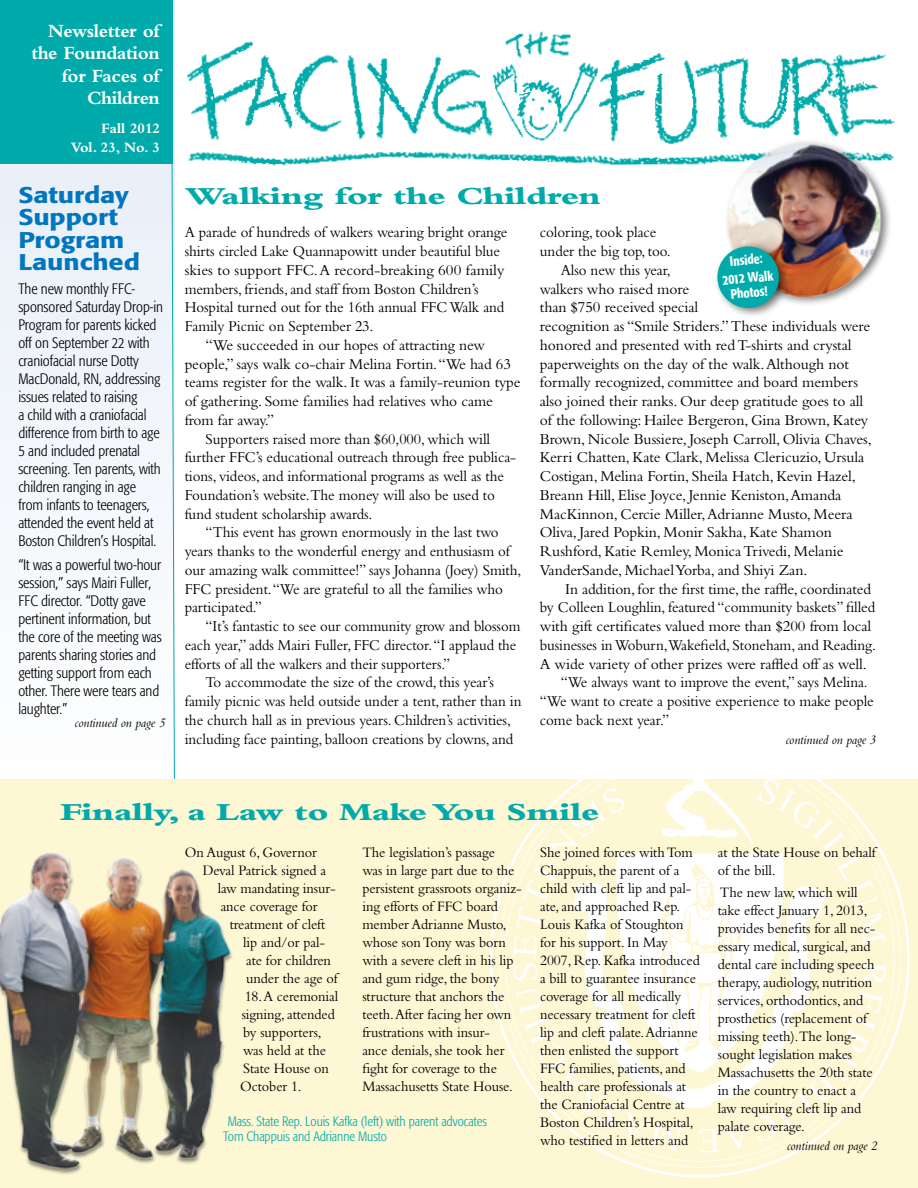
<style>
.page{position:relative;width:918px;height:1188px;background:#fff}
.page>*{position:absolute;margin:0;border:0;box-sizing:border-box;transform-origin:0 0}
.t1{font:800 25.5px "Bembo";letter-spacing:-.02em;color:#0aa;scale:1.4 1}
.t2{font:500 22.5px/22.5px "Formata";letter-spacing:-.005em;color:#0076be;scale:1.2 1}
.t3{font:700 19.5px/22.5px "Bembo";letter-spacing:-.02em;color:#fff;text-align:right}
.t4{font:15.75px/18.8px "Bembo";letter-spacing:-.005em;color:#000;scale:.95 1}
.t5{font:15.75px "Bembo";letter-spacing:-.005em;color:#000}
.t6{font:15.75px "Bembo";letter-spacing:-.005em;color:#000;scale:.94 1}
.t7{font:15px/18px "Bembo";letter-spacing:-.005em;color:#000;scale:.95 1}
.t8{font:300 condensed 15px/18px "Formata";letter-spacing:-.005em;color:#000}
.t9{font:700 15px/19.5px "Bembo";color:#fff;text-align:right}
.t10{font:300 condensed 13.5px/15px "Formata";letter-spacing:-.005em;color:#0aa}
.t11{font:italic 13.5px "Bembo";letter-spacing:-.005em;color:#000;scale:.95 1}
.t12{font:500 condensed 13.5px/18px "Formata";color:#fff;text-align:center;scale:.95 1}
</style>
<div class="page">
<div style="left:0;top:0;width:174px;height:794px;background:#f4f7fb"></div>
<svg style="left:171px;top:146px;width:6px;height:634px"></svg>
<div style="left:0;top:780px;width:918px;height:408px;background:#fef7d4"></div>
<svg style="left:490px;top:895px;width:420px;height:282px"></svg>
<svg style="left:499px;top:878px;width:402px;height:290px"></svg>
<svg style="left:505px;top:858px;width:390px;height:304px"></svg>
<svg style="left:513px;top:780px;width:373px;height:373px"></svg>
<img style="left:0;top:851px;width:232px;height:324px">
<div style="left:0;top:0;width:172px;height:164px;background:#0aa"></div>
<img style="left:176px;top:31px;width:719px;height:153px">
<div style="left:724px;top:138px;width:168px;height:168px;background:#000;opacity:.55"></div>
<img style="left:715px;top:143px;width:180px;height:153px">
<div style="left:713px;top:240px;width:78px;height:78px;background:#000;opacity:.55"></div>
<div style="left:717px;top:246px;width:62px;height:62px;background:#0aa;border-radius:50%"></div>
<h3 class="t3" style="left:31px;top:19px;width:130px">Newsletter of the Foundation for Faces of<br>Children</h3>
<p class="t9" style="left:71px;top:118px;width:90px">Fall 2012<br>Vol. 23, No. 3</p>
<h2 class="t2" style="left:18px;top:183px;width:103px">Saturday<br>Support<br>Program<br>Launched</h2>
<p class="t8" style="left:18px;top:280px;width:146px">The new monthly FFC&shy;sponsored Saturday Drop-in<br>Program for parents kicked off on September 22 with craniofacial nurse Dotty<br>MacDonald, RN, addressing issues related to raising<br>a child with a craniofacial difference from birth to age<br>5 and included prenatal screening. Ten parents, with children ranging in age from infants to teenagers, attended the event held at<br>Boston Children’s Hospital.</p>
<p class="t8" style="left:18px;top:556px;width:145px">“It was a powerful two-hour session,” says Mairi Fuller,<br>FFC director. “Dotty gave pertinent information, but the core of the meeting was parents sharing stories and getting support from each other. There were tears and laughter.”</p>
<p class="t11" style="left:75px;top:715px;width:97px">continued on page 5</p>
<h1 class="t1" style="left:186px;top:182px;width:299px">Walking for the Children</h1>
<p class="t4" style="left:185px;top:223px;width:341px">A parade of hundreds of walkers wearing bright orange shirts circled Lake Quannapowitt under beautiful blue skies to support FFC. A record-breaking 600 family members, friends, and staff from Boston Children’s Hospital turned out for the 16th annual FFC Walk and Family Picnic on September 23.</p>
<p class="t5" style="left:206px;top:336px;width:281px">“We succeeded in our hopes of attracting new</p>
<p class="t5" style="left:185px;top:355px;width:328px">people,” says walk co-chair Melina Fortin. “We had 63</p>
<p class="t5" style="left:185px;top:373px;width:338px">teams register for the walk. It was a family-reunion type</p>
<p class="t5" style="left:185px;top:392px;width:310px">of gathering. Some families had relatives who came</p>
<p class="t5" style="left:185px;top:411px;width:91px">from far away.”</p>
<p class="t4" style="left:206px;top:429px;width:301px">Supporters raised more than $60,000, which will</p>
<p class="t4" style="left:185px;top:448px;width:350px">further FFC’s educational outreach through free publica-</p>
<p class="t4" style="left:185px;top:467px;width:338px">tions, videos, and informational programs as well as the</p>
<p class="t4" style="left:185px;top:485px;width:328px">Foundation’s website.The money will also be used to</p>
<p class="t4" style="left:185px;top:504px;width:199px">fund student scholarship awards.</p>
<p class="t4" style="left:206px;top:523px;width:310px">“This event has grown enormously in the last two</p>
<p class="t4" style="left:185px;top:541px;width:344px">years thanks to the wonderful energy and enthusiasm of</p>
<p class="t4" style="left:185px;top:560px;width:356px">our amazing walk committee!” says Johanna (Joey) Smith,</p>
<p class="t4" style="left:185px;top:579px;width:337px">FFC president. “We are grateful to all the families who</p>
<p class="t4" style="left:185px;top:598px;width:83px">participated.”</p>
<p class="t6" style="left:206px;top:617px;width:336px">“It’s fantastic to see our community grow and blossom</p>
<p class="t6" style="left:185px;top:636px;width:354px">each year,” adds Mairi Fuller, FFC director. “I applaud the</p>
<p class="t6" style="left:185px;top:655px;width:284px">efforts of all the walkers and their supporters.”</p>
<p class="t4" style="left:206px;top:673px;width:305px">To accommodate the size of the crowd, this year’s</p>
<p class="t4" style="left:185px;top:692px;width:356px">family picnic was held outside under a tent, rather than in</p>
<p class="t4" style="left:185px;top:710px;width:345px">the church hall as in previous years. Children’s activities,</p>
<p class="t4" style="left:185px;top:729px;width:347px">including face painting, balloon creations by clowns, and</p>
<p class="t4" style="left:540px;top:223px;width:124px">coloring, took place</p>
<p class="t4" style="left:540px;top:242px;width:139px">under the big top, too.</p>
<p class="t4" style="left:561px;top:260px;width:117px">Also new this year,</p>
<p class="t4" style="left:540px;top:279px;width:159px">walkers who raised more</p>
<p class="t5" style="left:540px;top:298px;width:160px">than $750 received special</p>
<p class="t5" style="left:540px;top:317px;width:332px">recognition as “Smile Striders.” These individuals were</p>
<p class="t5" style="left:540px;top:336px;width:313px">honored and presented with red T-shirts and crystal</p>
<p class="t5" style="left:540px;top:354px;width:311px">paperweights on the day of the walk. Although not</p>
<p class="t5" style="left:540px;top:373px;width:320px">formally recognized, committee and board members</p>
<p class="t5" style="left:540px;top:392px;width:325px">also joined their ranks. Our deep gratitude goes to all</p>
<p class="t5" style="left:540px;top:411px;width:330px">of the following: Hailee Bergeron, Gina Brown, Katey</p>
<p class="t5" style="left:540px;top:429px;width:333px">Brown, Nicole Bussiere, Joseph Carroll, Olivia Chaves,</p>
<p class="t5" style="left:540px;top:448px;width:326px">Kerri Chatten, Kate Clark, Melissa Clericuzio, Ursula</p>
<p class="t5" style="left:540px;top:467px;width:318px">Costigan, Melina Fortin, Sheila Hatch, Kevin Hazel,</p>
<p class="t5" style="left:540px;top:486px;width:303px">Breann Hill, Elise Joyce, Jennie Keniston, Amanda</p>
<p class="t5" style="left:540px;top:504px;width:314px">MacKinnon, Cercie Miller, Adrianne Musto, Meera</p>
<p class="t5" style="left:540px;top:523px;width:294px">Oliva, Jared Popkin, Monir Sakha, Kate Shamon</p>
<p class="t5" style="left:540px;top:542px;width:305px">Rushford, Katie Remley, Monica Trivedi, Melanie</p>
<p class="t5" style="left:540px;top:561px;width:269px">VanderSande, Michael Yorba, and Shiyi Zan.</p>
<p class="t5" style="left:565px;top:580px;width:308px">In addition, for the first time, the raffle, coordinated</p>
<p class="t4" style="left:540px;top:598px;width:354px">by Colleen Loughlin, featured “community baskets” filled</p>
<p class="t5" style="left:540px;top:617px;width:333px">with gift certificates valued more than $200 from local</p>
<p class="t4" style="left:540px;top:635px;width:355px">businesses in Woburn,Wakefield, Stoneham, and Reading.</p>
<p class="t5" style="left:540px;top:655px;width:329px">A wide variety of other prizes were raffled off as well.</p>
<p class="t4" style="left:561px;top:673px;width:325px">“We always want to improve the event,” says Melina.</p>
<p class="t4" style="left:540px;top:692px;width:353px">“We want to create a positive experience to make people</p>
<p class="t4" style="left:540px;top:710px;width:138px">come back next year.”</p>
<p class="t11" style="left:786px;top:731px;width:97px">continued on page 3</p>
<p class="t12" style="left:720px;top:253px;width:55px;rotate:-5deg">Inside:<br>2012 Walk</p>
<p class="t12" style="left:730px;top:285px;width:41px;rotate:-5deg">Photos!</p>
<h1 class="t1" style="left:60px;top:798px;width:387px">Finally, a Law to Make You Smile</h1>
<p class="t7" style="left:362px;top:843px;width:169px">The legislation’s passage<br>was in large part due to the persistent grassroots organiz&shy;ing efforts of FFC board member Adrianne Musto, whose son Tony was born with a severe cleft in his lip and gum ridge, the bony structure that anchors the teeth. After facing her own frustrations with insur-<br>ance denials, she took her fight for coverage to the<br>Massachusetts State House.</p>
<p class="t7" style="left:540px;top:843px;width:170px">She joined forces with Tom<br>Chappuis, the parent of a child with cleft lip and pal&shy;ate, and approached Rep.<br>Louis Kafka of Stoughton for his support. In May<br>2007, Rep. Kafka introduced a bill to guarantee insurance coverage for all medically necessary treatment for cleft lip and cleft palate. Adrianne then enlisted the support<br>FFC families, patients, and health care professionals at the Craniofacial Centre at<br>Boston Children’s Hospital, who testified in letters and</p>
<p class="t7" style="left:718px;top:843px;width:168px">at the State House on behalf of the bill.</p>
<p class="t7" style="left:185px;top:843px;width:141px">On August 6, Governor</p>
<p class="t7" style="left:203px;top:861px;width:131px">Deval Patrick signed a</p>
<p class="t7" style="left:218px;top:879px;width:126px">law mandating insur-</p>
<p class="t7" style="left:221px;top:897px;width:104px">ance coverage for</p>
<p class="t7" style="left:230px;top:915px;width:102px">treatment of cleft</p>
<p class="t7" style="left:243px;top:933px;width:88px">lip and/or pal-</p>
<p class="t7" style="left:246px;top:951px;width:91px">ate for children</p>
<p class="t7" style="left:246px;top:969px;width:98px">under the age of</p>
<p class="t7" style="left:240px;top:987px;width:105px;text-indent:5px">18. A ceremonial signing, attended by supporters, was held at the<br>State House on<br>October 1.</p>
<p class="t7" style="left:718px;top:883px;width:167px">The new law, which will take effect January 1, 2013, provides benefits for all nec&shy;essary medical, surgical, and dental care including speech therapy, audiology, nutrition services, orthodontics, and prosthetics (replacement of missing teeth).The long&shy;sought legislation makes<br>Massachusetts the 20th state in the country to enact a law requiring cleft lip and palate coverage.</p>
<p class="t11" style="left:787px;top:1138px;width:97px">continued on page 2</p>
<p class="t10" style="left:223px;top:1114px;width:265px;text-indent:4px">Mass. State Rep. Louis Kafka (left) with parent advocates<br>Tom Chappuis and Adrianne Musto</p>
</div>
